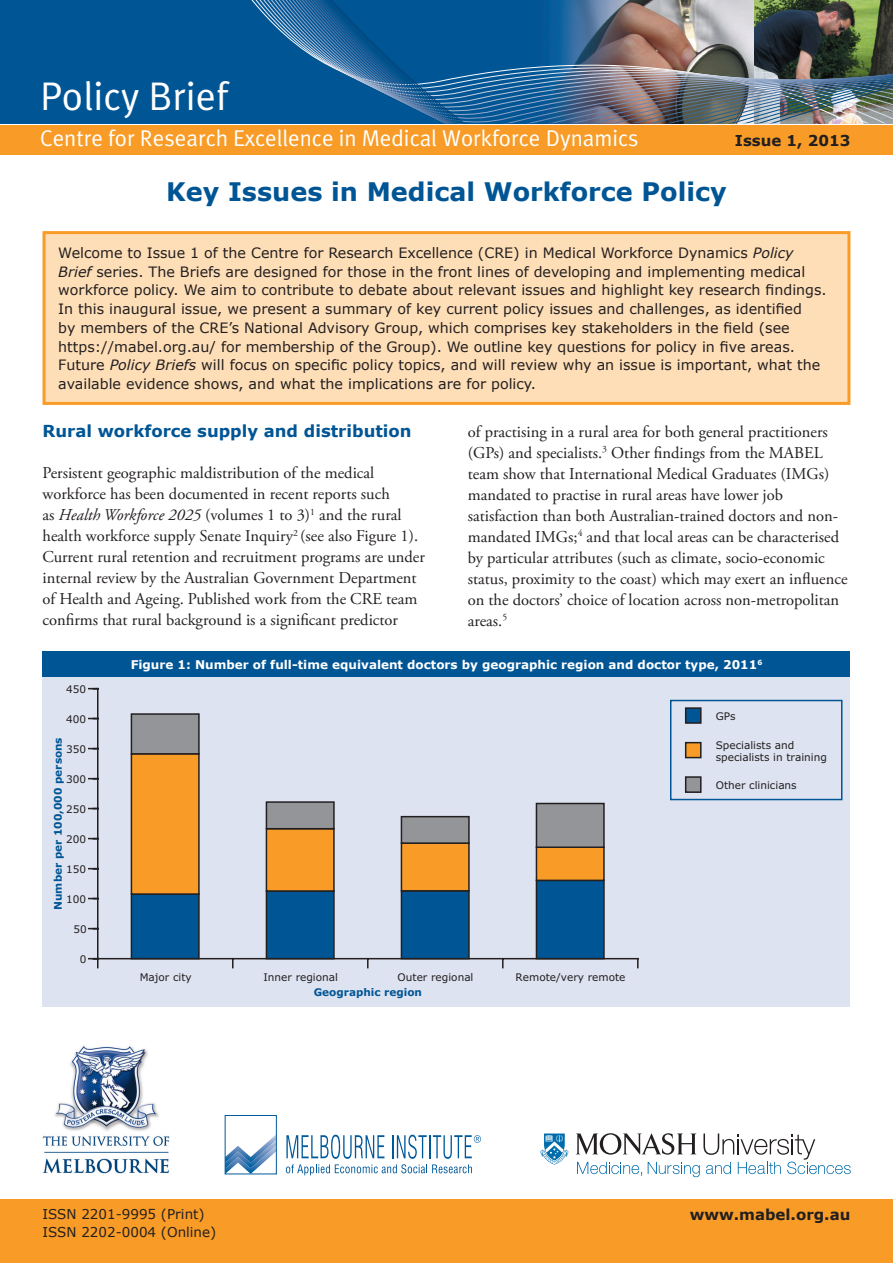
<style>
.page{position:relative;width:893px;height:1263px;background:#fff}
.page>*{position:absolute;margin:0;border:0;box-sizing:border-box;transform-origin:0 0}
.t1{font:40.05px "Meta Plus Normal";color:#fff}
.t2{font:700 25.5px "Verdana";color:#005595}
.t3{font:22.8px "Meta Plus Normal";color:#fff}
.t4{font:16.5px/21px "Adobe Garamond Pro";color:#231f20}
.t5{font:700 16.5px "Verdana";color:#005595}
.t6{font:700 15px "Verdana";color:#231f20}
.t7{font:14.25px/18.8px "Verdana";color:#231f20}
.t8{font:13.5px/18px "Verdana";color:#231f20}
.t9{font:700 12px "Verdana";color:#fff}
.t10{font:10.5px/12px "Verdana";color:#231f20}
.t11{font:700 10.5px "Verdana";color:#005595}
.s1{font-style:italic}
</style>
<div class="page">
<svg style="left:540px;top:1133px;width:28px;height:31px"></svg>
<svg style="left:576px;top:1133px;width:274px;height:44px"></svg>
<svg style="left:227px;top:1136px;width:47px;height:36px"></svg>
<div style="left:225px;top:1115px;width:51px;height:59px;border:1px solid #00599b"></div>
<svg style="left:286px;top:1135px;width:195px;height:40px"></svg>
<img style="left:43px;top:1046px;width:126px;height:127px">
<div style="left:0;top:0;width:893px;height:123px;background:#005595"></div>
<img style="left:251px;top:0;width:642px;height:123px">
<div style="left:0;top:125px;width:893px;height:30px;background:#f89c27"></div>
<div style="left:0;top:1199px;width:893px;height:64px;background:#f89c27"></div>
<div style="left:44px;top:233px;width:805px;height:170px;background:#fedeb7"></div>
<div style="left:43px;top:231px;width:807px;height:174px;border:3px solid #f89c27"></div>
<div style="left:43px;top:664px;width:807px;height:343px;background:#dde3f0"></div>
<svg style="left:88px;top:687px;width:551px;height:282px"></svg>
<div style="left:670px;top:700px;width:172px;height:100px;border:2px solid #005595"></div>
<div style="left:686px;top:708px;width:15px;height:15px;background:#005595"></div>
<div style="left:685px;top:707px;width:17px;height:17px;border:2px solid #231f20"></div>
<div style="left:686px;top:743px;width:15px;height:15px;background:#f89c27"></div>
<div style="left:685px;top:742px;width:17px;height:16px;border:2px solid #231f20"></div>
<div style="left:686px;top:777px;width:15px;height:15px;background:#939598"></div>
<div style="left:685px;top:776px;width:17px;height:17px;border:2px solid #231f20"></div>
<div style="left:43px;top:652px;width:807px;height:25px;background:#005595"></div>
<h1 class="t1" style="left:40px;top:73px;width:189px">Policy Brief</h1>
<h3 class="t3" style="left:40px;top:125px;width:600px">Centre for Research Excellence in Medical Workforce Dynamics</h3>
<p class="t6" style="left:735px;top:130px;width:117px">Issue 1, 2013</p>
<h2 class="t2" style="left:166px;top:173px;width:562px">Key Issues in Medical Workforce Policy</h2>
<p class="t7" style="left:58px;top:243px;width:770px">Welcome to Issue 1 of the Centre for Research Excellence (CRE) in Medical Workforce Dynamics <span class="s1">Policy Brief</span> series. The Briefs are designed for those in the front lines of developing and implementing medical workforce policy. We aim to contribute to debate about relevant issues and highlight key research findings.<br>In this inaugural issue, we present a summary of key current policy issues and challenges, as identified<br>by members of the CRE’s National Advisory Group, which comprises key stakeholders in the field (see https://mabel.org.au/ for membership of the Group). We outline key questions for policy in five areas.<br>Future <span class="s1">Policy Briefs</span> will focus on specific policy topics, and will review why an issue is important, what the available evidence shows, and what the implications are for policy.</p>
<p class="t5" style="left:43px;top:420px;width:371px">Rural workforce supply and distribution</p>
<p class="t4" style="left:43px;top:463px;width:384px">Persistent geographic maldistribution of the medical workforce has been documented in recent reports such<br>as <span class="s1">Health Workforce 2025</span> (volumes 1 to 3)<sup>1</sup> and the rural health workforce supply Senate Inquiry<sup>2</sup> (see also Figure 1).<br>Current rural retention and recruitment programs are under internal review by the Australian Government Department of Health and Ageing. Published work from the CRE team confirms that rural background is a significant predictor</p>
<p class="t4" style="left:468px;top:421px;width:381px">of practising in a rural area for both general practitioners (GPs) and specialists.<sup>3</sup> Other findings from the MABEL team show that International Medical Graduates (IMGs) mandated to practise in rural areas have lower job satisfaction than both Australian-trained doctors and non&shy;mandated IMGs;<sup>4</sup> and that local areas can be characterised by particular attributes (such as climate, socio-economic status, proximity to the coast) which may exert an influence on the doctors’ choice of location across non-metropolitan areas.<sup>5</sup></p>
<p class="t10" style="left:66px;top:683px;width:22px">450</p>
<p class="t10" style="left:66px;top:713px;width:22px">400</p>
<p class="t11" style="left:50px;top:910px;width:174px;rotate:-90deg">Number per 100,000 persons</p>
<p class="t10" style="left:66px;top:743px;width:22px">350</p>
<p class="t10" style="left:66px;top:773px;width:22px">300</p>
<p class="t10" style="left:66px;top:803px;width:22px">250</p>
<p class="t10" style="left:66px;top:833px;width:22px">200</p>
<p class="t10" style="left:66px;top:863px;width:22px">150</p>
<p class="t10" style="left:66px;top:893px;width:22px">100</p>
<p class="t10" style="left:74px;top:923px;width:15px">50</p>
<p class="t10" style="left:80px;top:953px;width:8px">0</p>
<p class="t9" style="left:131px;top:656px;width:633px">Figure 1: Number of full-time equivalent doctors by geographic region and doctor type, 2011<sup>6</sup></p>
<p class="t10" style="left:140px;top:971px;width:54px">Major city</p>
<p class="t10" style="left:264px;top:971px;width:76px">Inner regional</p>
<p class="t10" style="left:398px;top:971px;width:77px">Outer regional</p>
<p class="t10" style="left:516px;top:971px;width:111px">Remote/very remote</p>
<p class="t11" style="left:314px;top:985px;width:110px">Geographic region</p>
<p class="t10" style="left:716px;top:710px;width:21px">GPs</p>
<p class="t10" style="left:716px;top:739px;width:113px">Specialists and specialists in training</p>
<p class="t10" style="left:716px;top:779px;width:83px">Other clinicians</p>
<p class="t8" style="left:43px;top:1205px;width:175px">ISSN 2201-9995 (Print)<br>ISSN 2202-0004 (Online)</p>
<p class="t6" style="left:690px;top:1204px;width:162px">www.mabel.org.au</p>
</div>
